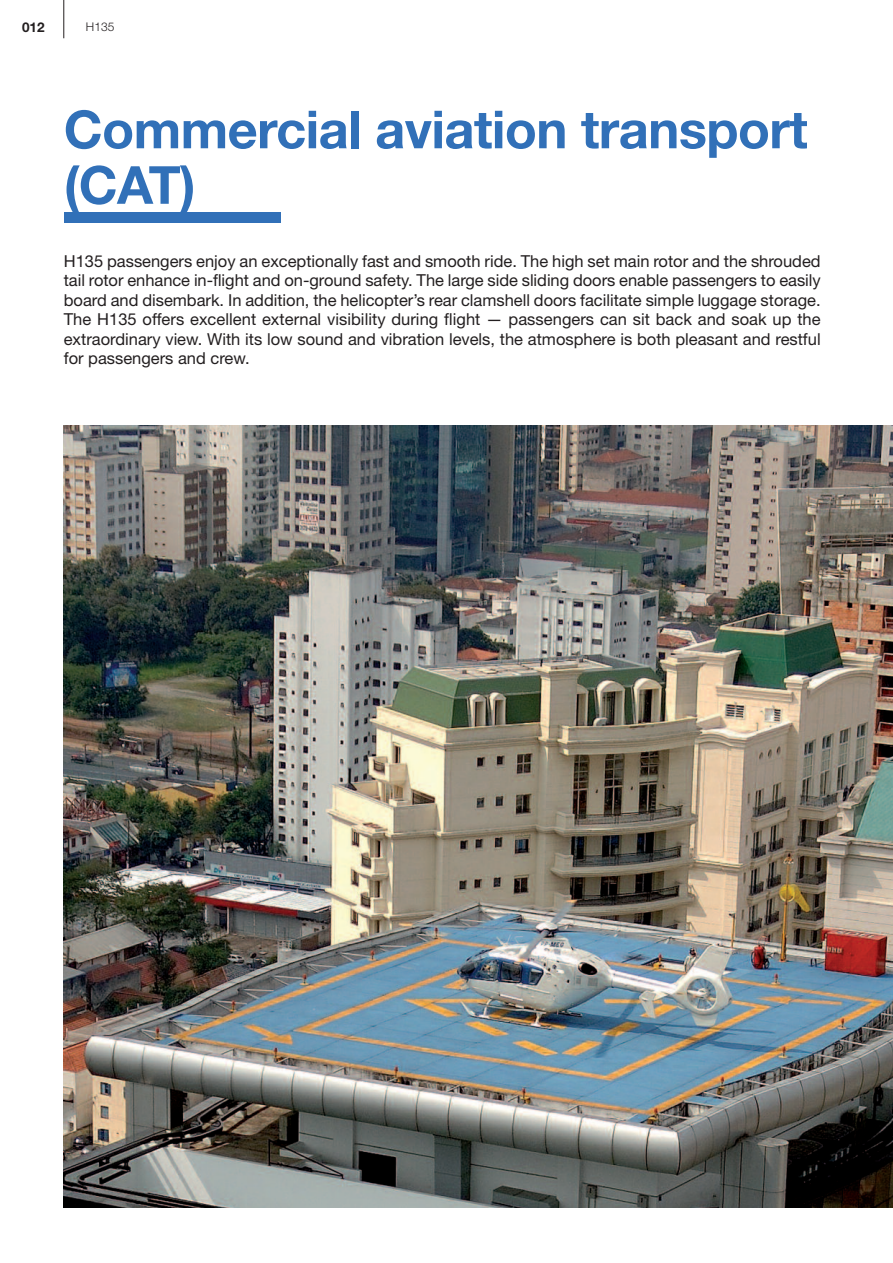
<style>
.page{position:relative;width:893px;height:1263px;background:#fff}
.page>*{position:absolute;margin:0;border:0;box-sizing:border-box;transform-origin:0 0}
.t1{font:700 52.5px/55.5px "Helvetica Neue LT Std";letter-spacing:-.01em;color:#3170b8}
.t2{font:16.5px/19.5px "Helvetica Neue LT Std";color:#231f20;text-align:justify}
.t3{font:700 13.5px "Helvetica Neue LT Std";color:#231f20}
.t4{font:300 12px "Helvetica Neue LT Std";color:#231f20}
</style>
<div class="page">
<hr style="left:63px;top:0;width:1px;height:38px;background:#231f20">
<img style="left:64px;top:425px;width:829px;height:783px">
<div style="left:64px;top:213px;width:217px;height:10px;background:#3170b8"></div>
<p class="t3" style="left:22px;top:22px;width:24px">012</p>
<p class="t4" style="left:86px;top:22px;width:30px">H135</p>
<h1 class="t1" style="left:64px;top:107px;width:745px">Commercial aviation transport (CAT)</h1>
<p class="t2" style="left:64px;top:253px;width:758px">H135 passengers enjoy an exceptionally fast and smooth ride. The high set main rotor and the shrouded tail rotor enhance in-flight and on-ground safety. The large side sliding doors enable passengers to easily board and disembark. In addition, the helicopter’s rear clamshell doors facilitate simple luggage storage.<br>The H135 offers excellent external visibility during flight — passengers can sit back and soak up the extraordinary view. With its low sound and vibration levels, the atmosphere is both pleasant and restful for passengers and crew.</p>
</div>
